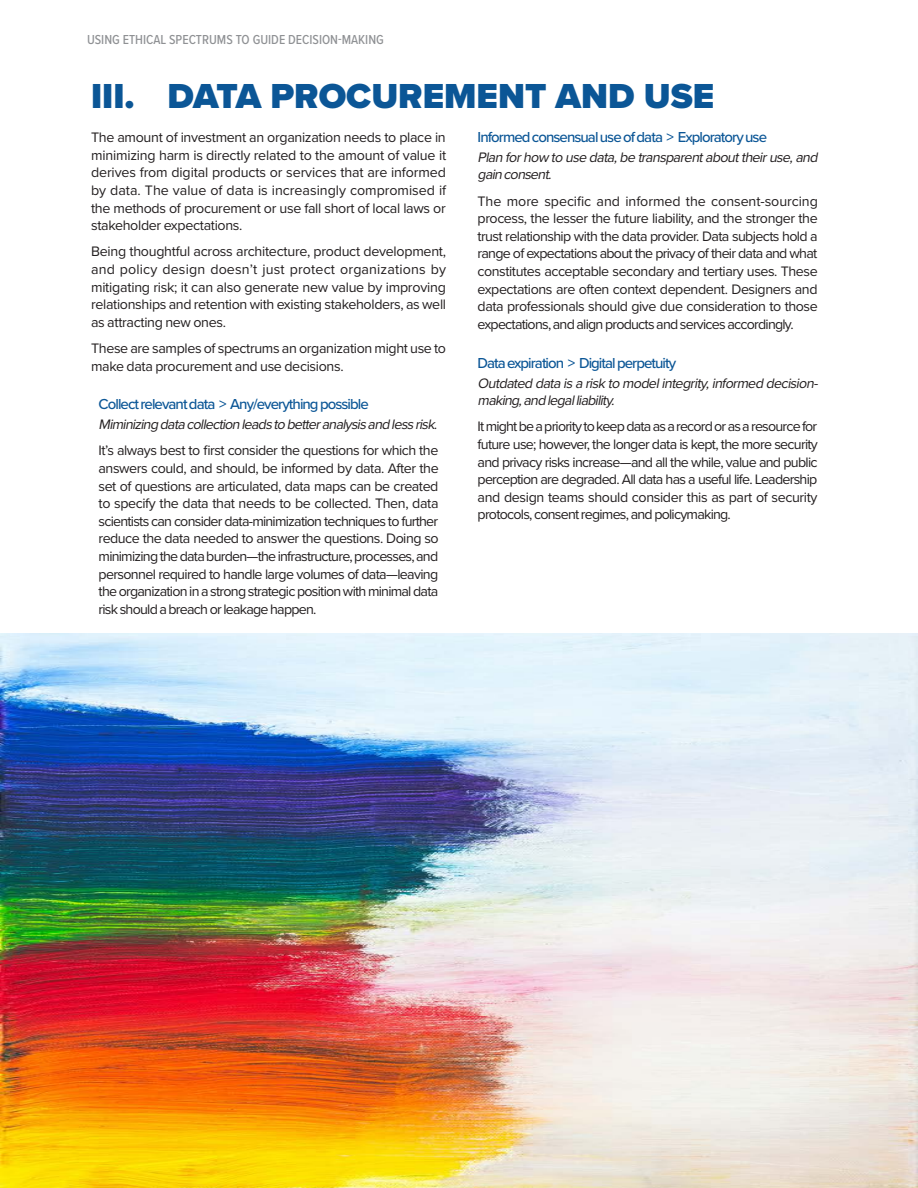
<style>
.page{position:relative;width:918px;height:1188px;background:#fff}
.page>*{position:absolute;margin:0;border:0;box-sizing:border-box;transform-origin:0 0}
.t1{font:900 36px "Proxima Nova";color:#0b5696}
.t2{font:500 15px "Proxima Nova";letter-spacing:-.065em;color:#0b5696}
.t3{font:14.25px/17.7px "Proxima Nova";letter-spacing:-.025em;color:#231f20;text-align:justify}
.t4{font:italic 14.25px/17.7px "Proxima Nova";color:#231f20}
.t5{font:500 13.5px "Proxima Nova Cond";color:#8f9194}
</style>
<div class="page">
<img style="left:0;top:634px;width:918px;height:554px">
<p class="t5" style="left:87px;top:29px;width:298px">USING ETHICAL SPECTRUMS TO GUIDE DECISION-MAKING</p>
<h1 class="t1" style="left:91px;top:69px;width:625px">III. DATA PROCUREMENT AND USE</h1>
<p class="t3" style="left:91px;top:128px;width:357px">The amount of investment an organization needs to place in minimizing harm is directly related to the amount of value it derives from digital products or services that are informed by data. The value of data is increasingly compromised if the methods of procurement or use fall short of local laws or stakeholder expectations.</p>
<p class="t3" style="left:91px;top:242px;width:357px">Being thoughtful across architecture, product development, and policy design doesn’t just protect organizations by mitigating risk; it can also generate new value by improving relationships and retention with existing stakeholders, as well as attracting new ones.</p>
<p class="t3" style="left:91px;top:339px;width:357px">These are samples of spectrums an organization might use to make data procurement and use decisions.</p>
<p class="t2" style="left:99px;top:393px;width:272px">Collect relevant data &gt; Any/everything possible</p>
<p class="t4" style="left:99px;top:415px;width:344px">Miminizingdatacollectionleadstobetteranalysisandlessrisk.</p>
<p class="t3" style="left:99px;top:441px;width:342px">It’s always best to first consider the questions for which the answers could, and should, be informed by data. After the set of questions are articulated, data maps can be created to specify the data that needs to be collected. Then, data scientists can consider data-minimization techniques to further reduce the data needed to answer the questions. Doing so minimizing the data burden—the infrastructure, processes, and personnel required to handle large volumes of data—leaving the organization in a strong strategic position with minimal data risk should a breach or leakage happen.</p>
<p class="t2" style="left:478px;top:126px;width:291px">Informed consensual use of data &gt; Exploratory use</p>
<p class="t4" style="left:478px;top:148px;width:345px">Planforhow tousedata,betransparentabouttheiruse,and gainconsent.</p>
<p class="t3" style="left:478px;top:191px;width:342px">The more specific and informed the consent-sourcing process, the lesser the future liability, and the stronger the trust relationship with the data provider. Data subjects hold a range of expectations about the privacy of their data and what constitutes acceptable secondary and tertiary uses. These expectations are often context dependent. Designers and data professionals should give due consideration to those expectations, and align products and services accordingly.</p>
<p class="t2" style="left:478px;top:352px;width:200px">Data expiration &gt; Digital perpetuity</p>
<p class="t4" style="left:478px;top:373px;width:345px">Outdateddataisarisktomodelintegrity,informeddecision&shy;making,andlegalliability.</p>
<p class="t3" style="left:478px;top:417px;width:342px">It might be a priority to keep data as a record or as a resource for future use; however, the longer data is kept, the more security and privacy risks increase—and all the while, value and public perception are degraded. All data has a useful life. Leadership and design teams should consider this as part of security protocols, consent regimes, and policymaking.</p>
</div>
